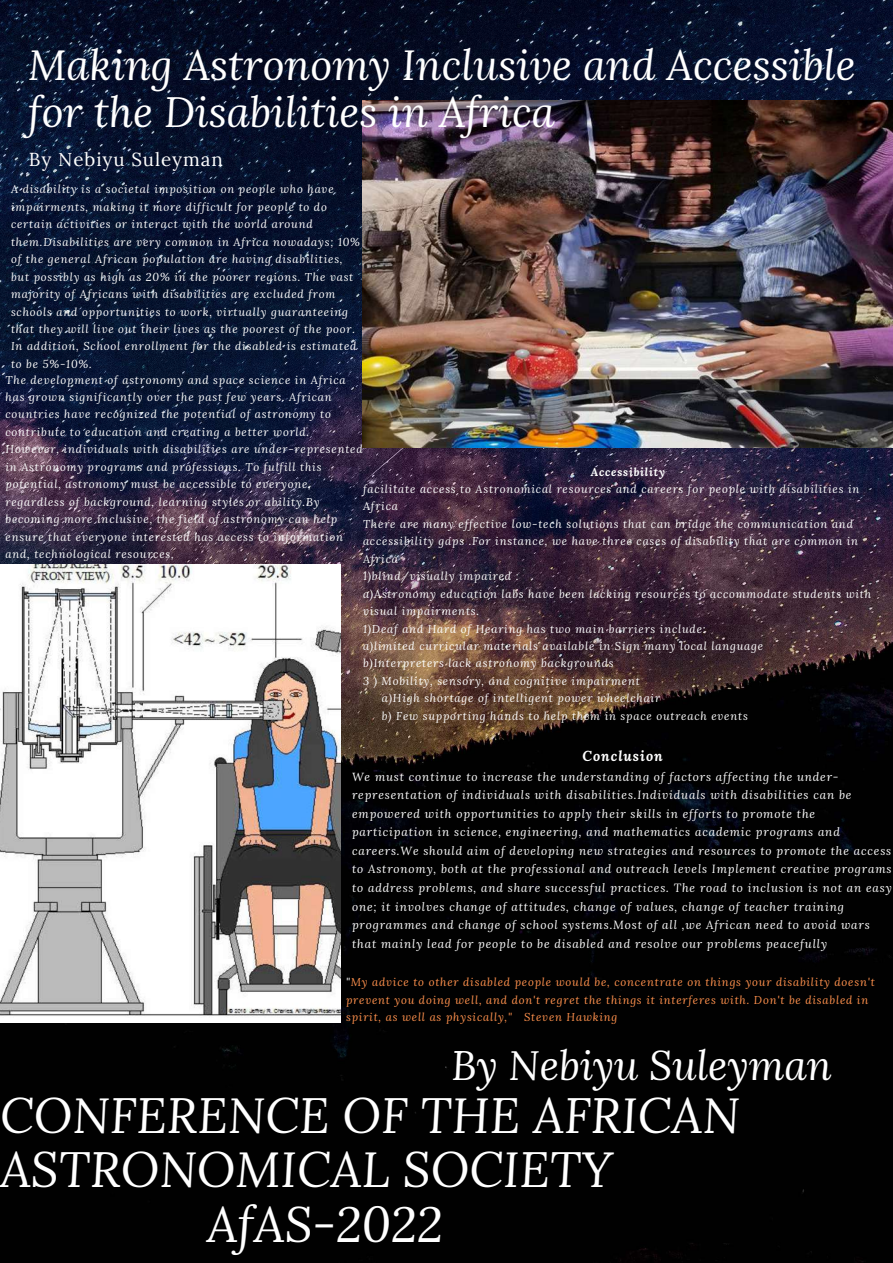
<style>
.page{position:relative;width:893px;height:1263px;background:#fff}
.page>*{position:absolute;margin:0;border:0;box-sizing:border-box;transform-origin:0 0}
.t1{font:italic 49.12px "Lora";color:#fff}
.t2{font:italic 42px/46.7px "Lora";color:#fff}
.t3{font:italic 40.88px "Lora";color:#fff}
.t4{font:18.75px "Lora";letter-spacing:.05em;color:#fff}
.t5{font:italic 700 14.02px "Lora";letter-spacing:.07em;color:#fff}
.t6{font:italic 11.77px/18.6px "Lora";letter-spacing:.07em;color:#fff}
.t7{font:italic 11.25px/17.5px "Lora";letter-spacing:.07em;color:#fff}
.t8{font:italic 11.25px/17.5px "Lora";letter-spacing:.07em;color:#ff914d}
.t9{font:italic 700 11.25px "Lora";letter-spacing:.07em;color:#fff}
.t10{font:italic 9px "Lora";color:#fff}
.s1{color:#fff}
</style>
<div class="page">
<img style="left:0;top:0;width:893px;height:1263px">
<img style="left:363px;top:101px;width:530px;height:347px">
<img style="left:0;top:565px;width:340px;height:457px">
<h2 class="t2" style="left:28px;top:41px;width:829px">Making Astronomy Inclusive and Accessible for the Disabilities in Africa</h2>
<h3 class="t4" style="left:29px;top:147px;width:195px">By Nebiyu Suleyman</h3>
<p class="t7" style="left:11px;top:180px;width:350px">A disability is a societal imposition on people who have impairments, making it more difficult for people to do certain activities or interact with the world around them.Disabilities are very common in Africa nowadays; 10% of the general African population are having disabilities, but possibly as high as 20% in the poorer regions. The vast majority of Africans with disabilities are excluded from schools and opportunities to work, virtually guaranteeing that they will live out their lives as the poorest of the poor.<br>In addition, School enrollment for the disabled is estimated to be 5%-10%.</p>
<p class="t7" style="left:6px;top:370px;width:359px">The development of astronomy and space science in Africa has grown significantly over the past few years. African countries have recognized the potential of astronomy to contribute to education and creating a better world.<br>However, individuals with disabilities are under-represented in Astronomy programs and professions. To fulfill this potential, astronomy must be accessible to everyone, regardless of background, learning styles or ability.By becoming more inclusive, the field of astronomy can help ensure that everyone interested has access to information and, technological resources,</p>
<p class="t9" style="left:591px;top:464px;width:76px">Accessibility</p>
<p class="t7" style="left:363px;top:480px;width:498px">facilitate access to Astronomical resources and careers for people with disabilities in</p>
<p class="t7" style="left:363px;top:497px;width:36px">Africa</p>
<p class="t7" style="left:363px;top:515px;width:491px">There are many effective low-tech solutions that can bridge the communication and</p>
<p class="t7" style="left:363px;top:532px;width:496px">accessibility gaps .For instance, we have three cases of disability that are common in</p>
<p class="t7" style="left:363px;top:550px;width:36px">Africa</p>
<p class="t7" style="left:363px;top:567px;width:157px">1)blind/visually impaired :</p>
<p class="t7" style="left:363px;top:585px;width:510px">a)Astronomy education labs have been lacking resources to accommodate students with</p>
<p class="t7" style="left:363px;top:602px;width:118px">visual impairments.</p>
<p class="t7" style="left:363px;top:619px;width:344px">1)Deaf and Hard of Hearing has two main barriers include:</p>
<p class="t7" style="left:363px;top:637px;width:402px">a)limited curricular materials available in Sign many local language</p>
<p class="t7" style="left:363px;top:654px;width:252px">b)Interpreters lack astronomy backgrounds</p>
<p class="t7" style="left:363px;top:672px;width:278px">3 ) Mobility, sensory, and cognitive impairment</p>
<p class="t7" style="left:382px;top:689px;width:280px">a)High shortage of intelligent power wheelchair</p>
<p class="t7" style="left:382px;top:707px;width:367px">b) Few supporting hands to help them in space outreach events</p>
<p class="t10" style="left:363px;top:738px;width:4px">.</p>
<p class="t5" style="left:582px;top:747px;width:82px">Conclusion</p>
<p class="t6" style="left:352px;top:767px;width:541px">We must continue to increase the understanding of factors affecting the under&shy;representation of individuals with disabilities.Individuals with disabilities can be empowered with opportunities to apply their skills in efforts to promote the participation in science, engineering, and mathematics academic programs and careers.We should aim of developing new strategies and resources to promote the access to Astronomy, both at the professional and outreach levels Implement creative programs to address problems, and share successful practices. The road to inclusion is not an easy one; it involves change of attitudes, change of values, change of teacher training programmes and change of school systems.Most of all ,we African need to avoid wars that mainly lead for people to be disabled and resolve our problems peacefully</p>
<p class="t8" style="left:346px;top:973px;width:530px"><span class="s1">"</span>My advice to other disabled people would be, concentrate on things your disability doesn't prevent you doing well, and don't regret the things it interferes with. Don't be disabled in spirit, as well as physically," Steven Hawking</p>
<h3 class="t3" style="left:451px;top:1038px;width:382px">By Nebiyu Suleyman</h3>
<h1 class="t1" style="left:0;top:1082px;width:741px">CONFERENCE OF THE AFRICAN</h1>
<h1 class="t1" style="left:0;top:1137px;width:614px">ASTRONOMICAL SOCIETY</h1>
<h1 class="t1" style="left:207px;top:1191px;width:238px">AfAS-2022</h1>
</div>
